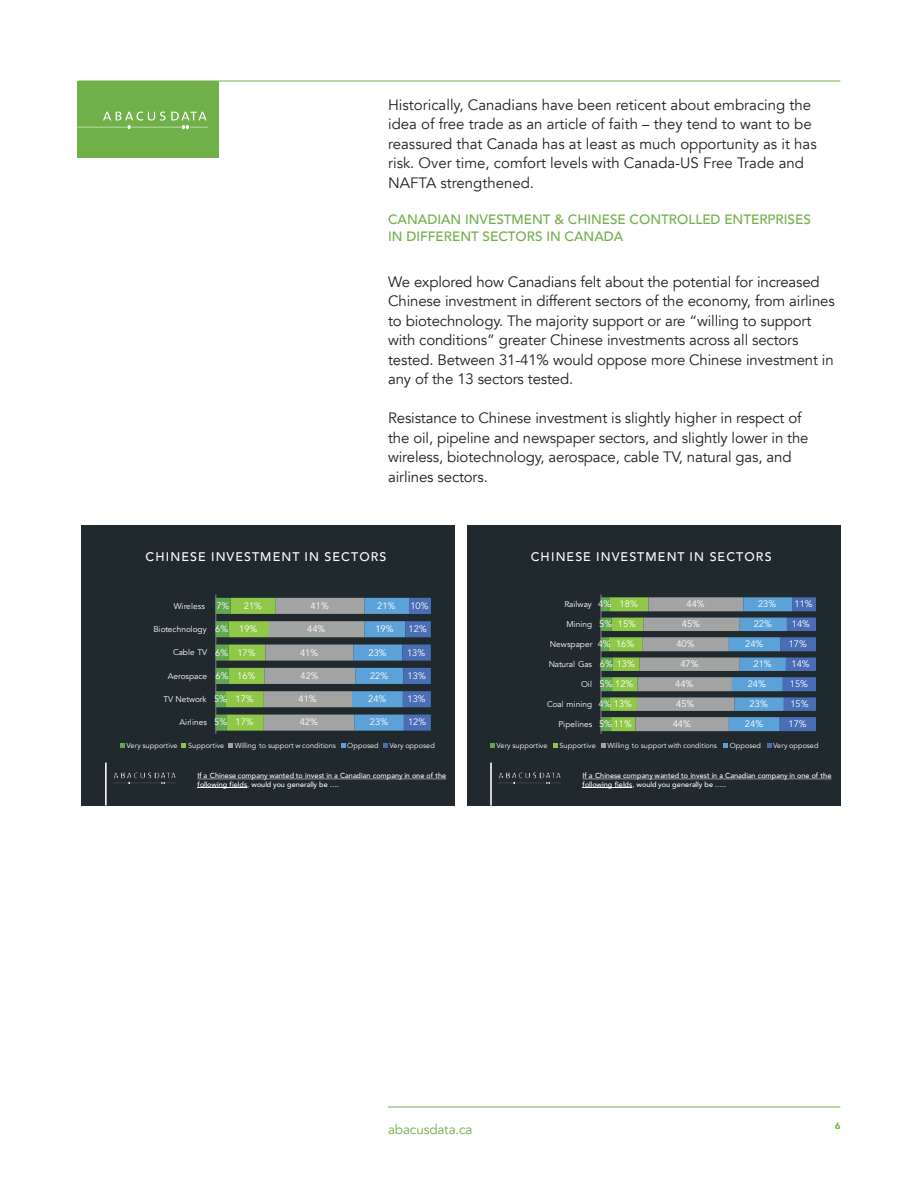
<style>
.page{position:relative;width:918px;height:1188px;background:#fff}
.page>*{position:absolute;margin:0;border:0;box-sizing:border-box;transform-origin:0 0}
.t1{font:15px/19.5px "Avenir";letter-spacing:-.01em;color:#231f20}
.t2{font:500 13.5px/16.5px "Avenir";color:#6fb048}
.t3{font:13.5px "Avenir";letter-spacing:-.01em;color:#6fb048}
.t4{font:500 12.45px "Avenir";letter-spacing:.095em;color:#fff}
.t5{font:9.3px/20px "Avenir";color:#fff}
.t6{font:900 9px "Avenir";color:#6fb048}
.t7{font:8.25px "Avenir";letter-spacing:.005em;color:#fff}
.t8{font:8.25px "Avenir";letter-spacing:-.02em;color:#fff}
.t9{font:500 7.2px/8.9px "Avenir";letter-spacing:.005em;color:#fff}
.t10{font:7.2px "Avenir";letter-spacing:.015em;color:#fff}
</style>
<div class="page">
<hr style="left:78px;top:81px;width:762px;height:1px;background:#6fb048">
<hr style="left:388px;top:1107px;width:452px;height:1px;background:#6fb048">
<div style="left:78px;top:81px;width:141px;height:77px;background:#6fb048"></div>
<svg style="left:77px;top:112px;width:131px;height:17px"></svg>
<div style="left:82px;top:525px;width:373px;height:280px;background:#202a2e"></div>
<img style="left:113px;top:772px;width:63px;height:12px">
<hr style="left:105px;top:763px;width:2px;height:42px;background:#fff">
<svg style="left:197px;top:779px;width:249px;height:1px"></svg>
<hr style="left:197px;top:788px;width:50px;height:1px;background:#fff">
<svg style="left:217px;top:598px;width:214px;height:133px"></svg>
<hr style="left:216px;top:594px;width:1px;height:140px;background:#858485">
<div style="left:409px;top:599px;width:21px;height:14px;background:#496eb6"></div>
<div style="left:408px;top:622px;width:21px;height:15px;background:#496eb6"></div>
<div style="left:406px;top:646px;width:21px;height:14px;background:#496eb6"></div>
<div style="left:406px;top:669px;width:22px;height:14px;background:#496eb6"></div>
<div style="left:406px;top:692px;width:22px;height:14px;background:#496eb6"></div>
<div style="left:407px;top:715px;width:21px;height:15px;background:#496eb6"></div>
<svg style="left:120px;top:743px;width:4px;height:5px"></svg>
<svg style="left:182px;top:743px;width:4px;height:5px"></svg>
<svg style="left:229px;top:743px;width:4px;height:5px"></svg>
<svg style="left:341px;top:743px;width:4px;height:5px"></svg>
<svg style="left:383px;top:743px;width:4px;height:5px"></svg>
<div style="left:467px;top:525px;width:373px;height:280px;background:#202a2e"></div>
<img style="left:498px;top:772px;width:63px;height:12px">
<hr style="left:490px;top:763px;width:2px;height:42px;background:#fff">
<svg style="left:583px;top:779px;width:249px;height:1px"></svg>
<hr style="left:583px;top:788px;width:49px;height:1px;background:#fff">
<svg style="left:602px;top:597px;width:214px;height:134px"></svg>
<hr style="left:601px;top:594px;width:1px;height:140px;background:#858485">
<svg style="left:490px;top:743px;width:4px;height:5px"></svg>
<svg style="left:553px;top:743px;width:5px;height:5px"></svg>
<svg style="left:601px;top:743px;width:4px;height:5px"></svg>
<svg style="left:723px;top:743px;width:5px;height:5px"></svg>
<svg style="left:767px;top:743px;width:4px;height:5px"></svg>
<p class="t1" style="left:388px;top:95px;width:430px">Historically, Canadians have been reticent about embracing the idea of free trade as an article of faith – they tend to want to be reassured that Canada has at least as much opportunity as it has risk. Over time, comfort levels with Canada-US Free Trade and NAFTA strengthened.</p>
<p class="t2" style="left:388px;top:211px;width:424px">CANADIAN INVESTMENT &amp; CHINESE CONTROLLED ENTERPRISES<br>IN DIFFERENT SECTORS IN CANADA</p>
<p class="t1" style="left:388px;top:272px;width:448px">We explored how Canadians felt about the potential for increased Chinese investment in different sectors of the economy, from airlines to biotechnology. The majority support or are “willing to support with conditions” greater Chinese investments across all sectors tested. Between 31-41% would oppose more Chinese investment in any of the 13 sectors tested.</p>
<p class="t1" style="left:388px;top:408px;width:422px">Resistance to Chinese investment is slightly higher in respect of the oil, pipeline and newspaper sectors, and slightly lower in the wireless, biotechnology, aerospace, cable TV, natural gas, and airlines sectors.</p>
<p class="t4" style="left:146px;top:546px;width:242px">CHINESE INVESTMENT IN SECTORS</p>
<p class="t5" style="left:377px;top:596px;width:20px">21%</p>
<p class="t5" style="left:375px;top:619px;width:20px">19%</p>
<p class="t5" style="left:369px;top:643px;width:20px">23%</p>
<p class="t5" style="left:370px;top:666px;width:20px">22%</p>
<p class="t5" style="left:368px;top:689px;width:20px">24%</p>
<p class="t5" style="left:370px;top:712px;width:20px">23%</p>
<p class="t5" style="left:311px;top:596px;width:20px">41%</p>
<p class="t5" style="left:307px;top:619px;width:20px">44%</p>
<p class="t5" style="left:300px;top:643px;width:20px">41%</p>
<p class="t5" style="left:301px;top:666px;width:20px">42%</p>
<p class="t5" style="left:298px;top:689px;width:20px">41%</p>
<p class="t5" style="left:300px;top:712px;width:20px">42%</p>
<p class="t5" style="left:244px;top:596px;width:20px">21%</p>
<p class="t5" style="left:239px;top:619px;width:20px">19%</p>
<p class="t5" style="left:237px;top:643px;width:20px">17%</p>
<p class="t5" style="left:237px;top:666px;width:20px">16%</p>
<p class="t5" style="left:236px;top:689px;width:20px">17%</p>
<p class="t5" style="left:236px;top:712px;width:20px">17%</p>
<p class="t5" style="left:216px;top:596px;width:14px">7%</p>
<p class="t5" style="left:215px;top:619px;width:14px">6%</p>
<p class="t5" style="left:215px;top:643px;width:14px">6%</p>
<p class="t5" style="left:216px;top:666px;width:14px">6%</p>
<p class="t5" style="left:214px;top:689px;width:14px">5%</p>
<p class="t5" style="left:214px;top:712px;width:14px">5%</p>
<p class="t5" style="left:410px;top:596px;width:20px">10%</p>
<p class="t5" style="left:409px;top:619px;width:20px">12%</p>
<p class="t5" style="left:407px;top:643px;width:20px">13%</p>
<p class="t5" style="left:408px;top:666px;width:20px">13%</p>
<p class="t5" style="left:407px;top:689px;width:20px">13%</p>
<p class="t5" style="left:408px;top:712px;width:20px">12%</p>
<p class="t7" style="left:174px;top:601px;width:33px">Wireless</p>
<p class="t7" style="left:153px;top:624px;width:55px">Biotechnology</p>
<p class="t7" style="left:173px;top:648px;width:36px">Cable TV</p>
<p class="t7" style="left:168px;top:671px;width:41px">Aerospace</p>
<p class="t8" style="left:164px;top:694px;width:44px">TV Network</p>
<p class="t7" style="left:180px;top:717px;width:29px">Airlines</p>
<p class="t10" style="left:126px;top:741px;width:53px">Very supportive</p>
<p class="t10" style="left:188px;top:741px;width:38px">Supportive</p>
<p class="t10" style="left:235px;top:741px;width:103px">Willing to support w conditions</p>
<p class="t10" style="left:347px;top:741px;width:33px">Opposed</p>
<p class="t10" style="left:389px;top:741px;width:47px">Very opposed</p>
<p class="t9" style="left:197px;top:771px;width:250px">If a Chinese company wanted to invest in a Canadian company in one of the following fields, would you generally be ….</p>
<p class="t4" style="left:531px;top:546px;width:242px">CHINESE INVESTMENT IN SECTORS</p>
<p class="t5" style="left:616px;top:594px;width:23px;text-align:center">18%<br>15%<br>16%</p>
<p class="t5" style="left:687px;top:594px;width:20px">44%</p>
<p class="t5" style="left:598px;top:594px;width:39px">4%<br>5%<br>4%<br>6% 13%<br>5% 12%<br>4% 13%<br>5% 11%</p>
<p class="t7" style="left:565px;top:599px;width:29px">Railway</p>
<p class="t7" style="left:567px;top:619px;width:27px">Mining</p>
<p class="t7" style="left:550px;top:639px;width:44px">Newspaper</p>
<p class="t8" style="left:549px;top:659px;width:45px">Natural Gas</p>
<p class="t7" style="left:581px;top:679px;width:12px">Oil</p>
<p class="t7" style="left:547px;top:699px;width:47px">Coal mining</p>
<p class="t7" style="left:559px;top:719px;width:35px">Pipelines</p>
<p class="t5" style="left:682px;top:614px;width:20px">45%</p>
<p class="t5" style="left:676px;top:634px;width:20px">40%</p>
<p class="t5" style="left:680px;top:654px;width:20px">47%</p>
<p class="t5" style="left:675px;top:674px;width:20px">44%</p>
<p class="t5" style="left:676px;top:694px;width:20px">45%</p>
<p class="t5" style="left:673px;top:714px;width:20px">44%</p>
<p class="t5" style="left:758px;top:594px;width:20px">23%</p>
<p class="t5" style="left:754px;top:614px;width:20px">22%</p>
<p class="t5" style="left:745px;top:634px;width:20px">24%</p>
<p class="t5" style="left:754px;top:654px;width:20px">21%</p>
<p class="t5" style="left:748px;top:674px;width:20px">24%</p>
<p class="t5" style="left:750px;top:694px;width:20px">23%</p>
<p class="t5" style="left:745px;top:714px;width:20px">24%</p>
<p class="t5" style="left:794px;top:594px;width:20px">11%</p>
<p class="t5" style="left:792px;top:614px;width:20px">14%</p>
<p class="t5" style="left:789px;top:634px;width:20px">17%</p>
<p class="t5" style="left:792px;top:654px;width:20px">14%</p>
<p class="t5" style="left:790px;top:674px;width:20px">15%</p>
<p class="t5" style="left:790px;top:694px;width:20px">15%</p>
<p class="t5" style="left:788px;top:714px;width:20px">17%</p>
<p class="t10" style="left:496px;top:741px;width:53px">Very supportive</p>
<p class="t10" style="left:560px;top:741px;width:38px">Supportive</p>
<p class="t10" style="left:608px;top:741px;width:111px">Willing to support with conditions</p>
<p class="t10" style="left:730px;top:741px;width:33px">Opposed</p>
<p class="t10" style="left:773px;top:741px;width:47px">Very opposed</p>
<p class="t9" style="left:583px;top:771px;width:250px">If a Chinese company wanted to invest in a Canadian company in one of the following fields, would you generally be …..</p>
<p class="t3" style="left:388px;top:1122px;width:86px">abacusdata.ca</p>
<p class="t6" style="left:835px;top:1118px;width:7px">6</p>
</div>
